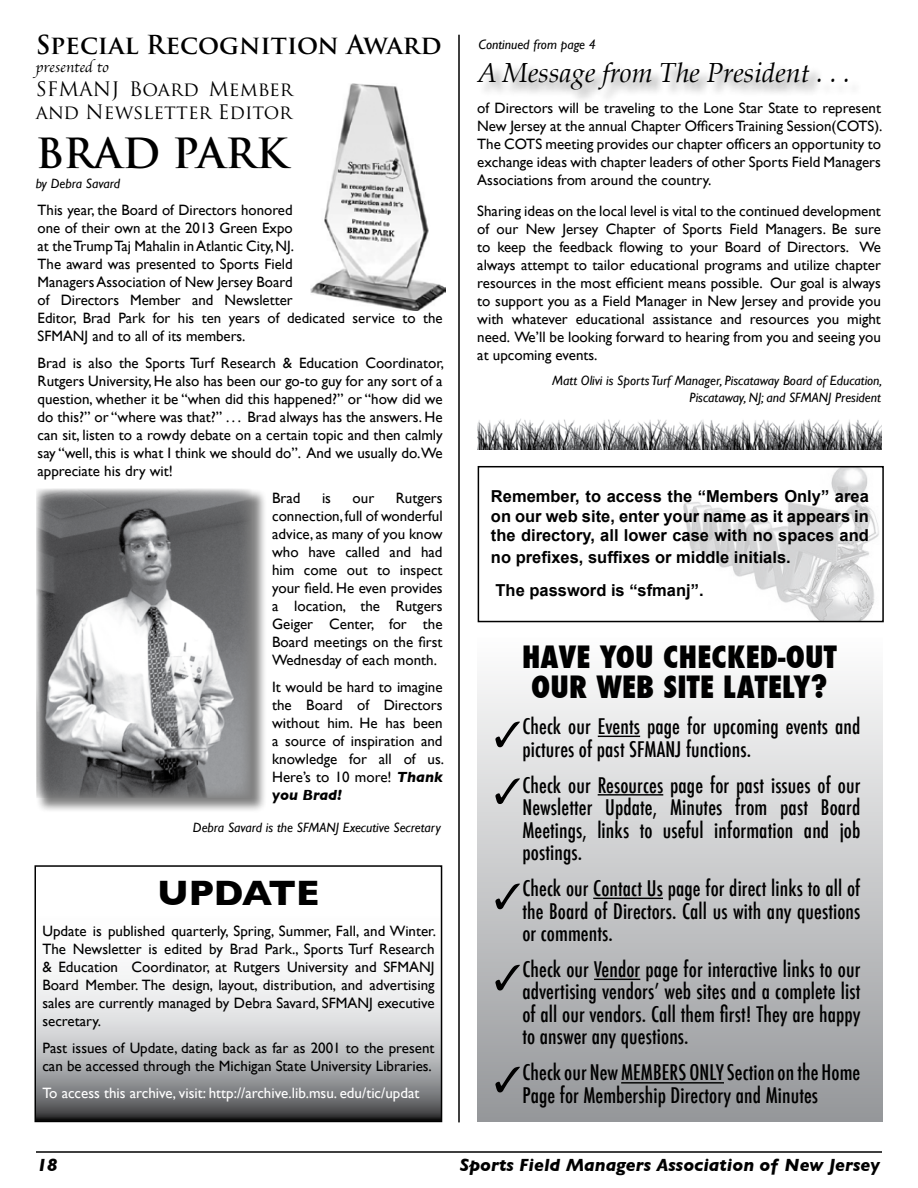
<style>
.page{position:relative;width:918px;height:1188px;background:#fff}
.page>*{position:absolute;margin:0;border:0;box-sizing:border-box;transform-origin:0 0}
.t1{font:700 40.5px "Trajan Pro";color:#000}
.t2{font:700 36px "Gill Sans";color:#000}
.t3{font:800 condensed 30px/30px "Futura";letter-spacing:.005em;color:#000}
.t4{font:italic 27px "Palatino";color:#000}
.t5{font:700 25.5px "Trajan Pro";color:#000}
.t6{font:500 condensed 21px/22.5px "Futura";letter-spacing:.005em;color:#000;text-align:justify}
.t7{font:19.5px/23.4px "Trajan Pro";color:#000}
.t8{font:italic 700 18px "Gill Sans";color:#000}
.t9{font:700 16.5px/19.8px "Arial";color:#000;text-align:justify}
.t10{font:15px/18px "Gill Sans";color:#000;text-align:justify}
.t11{font:15px "Gill Sans";color:#fff}
.t12{font:15px "Apple Chancery";color:#000}
.t13{font:italic 13.5px/16.2px "Gill Sans";color:#000;text-align:right}
.s1{font-weight:700;font-style:italic}
</style>
<div class="page">
<hr style="left:36px;top:1151px;width:846px;height:2px;background:#000">
<img style="left:683px;top:469px;width:196px;height:150px">
<div style="left:478px;top:466px;width:406px;height:156px;border:2px solid #000"></div>
<div style="left:476px;top:61px;width:385px;height:43px;background:#000;opacity:.5"></div>
<img style="left:477px;top:418px;width:405px;height:32px">
<svg style="left:37px;top:975px;width:402px;height:144px;background:#b5b6b8"></svg>
<div style="left:34px;top:865px;width:408px;height:257px;border:2px solid #000"></div>
<div style="left:478px;top:637px;width:405px;height:484px;background:linear-gradient(to bottom,#fdfdfd,#95979a)"></div>
<hr style="left:598px;top:736px;width:42px;height:1px;background:#000">
<hr style="left:598px;top:794px;width:65px;height:2px;background:#000">
<hr style="left:593px;top:898px;width:70px;height:1px;background:#000">
<hr style="left:594px;top:979px;width:46px;height:1px;background:#000">
<hr style="left:621px;top:1082px;width:103px;height:2px;background:#000">
<svg style="left:495px;top:722px;width:25px;height:25px"></svg>
<svg style="left:495px;top:778px;width:25px;height:26px"></svg>
<svg style="left:495px;top:884px;width:25px;height:25px"></svg>
<svg style="left:495px;top:965px;width:25px;height:25px"></svg>
<svg style="left:495px;top:1067px;width:25px;height:25px"></svg>
<img style="left:310px;top:83px;width:135px;height:227px">
<div style="left:36px;top:488px;width:231px;height:325px;background:#000;opacity:.5"></div>
<img style="left:36px;top:489px;width:216px;height:309px">
<hr style="left:458px;top:35px;width:2px;height:1087px;background:#000">
<h3 class="t5" style="left:36px;top:29px;width:407px">Special Recognition Award</h3>
<p class="t12" style="left:36px;top:56px;width:74px">presented to</p>
<h3 class="t7" style="left:36px;top:77px;width:259px">SFMANJ Board Member and Newsletter Editor</h3>
<h1 class="t1" style="left:36px;top:128px;width:253px">BRAD PARK</h1>
<p class="t13" style="left:36px;top:176px;width:86px">by Debra Savard</p>
<p class="t10" style="left:38px;top:200px;width:407px;text-align:left">This year, the Board of Directors honored<br>one of their own at the 2013 Green Expo<br>at the Trump Taj Mahalin in Atlantic City, NJ.<br>The award was presented to Sports Field<br>Managers Association of New Jersey Board<br>of Directors Member and Newsletter<br>Editor, Brad Park for his ten years of dedicated service to the SFMANJ and to all of its members.</p>
<p class="t10" style="left:38px;top:353px;width:408px">Brad is also the Sports Turf Research &amp; Education Coordinator, Rutgers University, He also has been our go-to guy for any sort of a question, whether it be “when did this happened?” or “how did we do this?” or “where was that?” . . . Brad always has the answers. He can sit, listen to a rowdy debate on a certain topic and then calmly say “well, this is what I think we should do”. And we usually do.We appreciate his dry wit!</p>
<p class="t10" style="left:272px;top:488px;width:30px">Brad</p>
<p class="t10" style="left:322px;top:488px;width:11px">is</p>
<p class="t10" style="left:353px;top:488px;width:23px">our</p>
<p class="t10" style="left:272px;top:488px;width:172px;text-indent:124px">Rutgers connection, full of wonderful advice, as many of you know who have called and had him come out to inspect your field. He even provides a location, the Rutgers Geiger Center, for the Board meetings on the first Wednesday of each month.</p>
<p class="t10" style="left:272px;top:677px;width:173px">It would be hard to imagine the Board of Directors without him. He has been a source of inspiration and knowledge for all of us.<br>Here’s to 10 more! <span class="s1">Thank you Brad!</span></p>
<p class="t13" style="left:193px;top:819px;width:249px">Debra Savard is the SFMANJ Executive Secretary</p>
<h2 class="t2" style="left:158px;top:872px;width:158px">UP DATE</h2>
<p class="t10" style="left:42px;top:922px;width:395px">Update is published quarterly, Spring, Summer, Fall, and Winter.<br>The Newsletter is edited by Brad Park., Sports Turf Research &amp; Education Coordinator, at Rutgers University and SFMANJ Board Member. The design, layout, distribution, and advertising sales are currently managed by Debra Savard, SFMANJ executive secretary.</p>
<p class="t10" style="left:42px;top:1039px;width:394px">Past issues of Update, dating back as far as 2001 to the present can be accessed through the Michigan State University Libraries.</p>
<p class="t11" style="left:42px;top:1085px;width:379px">To access this archive, visit: http://archive.lib.msu. edu/tic/updat</p>
<p class="t13" style="left:479px;top:36px;width:119px">Continued from page 4</p>
<h3 class="t4" style="left:477px;top:50px;width:375px">A Message from The President . . .</h3>
<p class="t10" style="left:477px;top:98px;width:407px">of Directors will be traveling to the Lone Star State to represent New Jersey at the annual Chapter Officers Training Session(COTS).<br>The COTS meeting provides our chapter officers an opportunity to exchange ideas with chapter leaders of other Sports Field Managers Associations from around the country.</p>
<p class="t10" style="left:477px;top:202px;width:405px">Sharing ideas on the local level is vital to the continued development of our New Jersey Chapter of Sports Field Managers. Be sure to keep the feedback flowing to your Board of Directors. We always attempt to tailor educational programs and utilize chapter resources in the most efficient means possible. Our goal is always to support you as a Field Manager in New Jersey and provide you with whatever educational assistance and resources you might need. We’ll be looking forward to hearing from you and seeing you at upcoming events.</p>
<p class="t13" style="left:552px;top:373px;width:332px">Matt Olivi is Sports Turf Manager, Piscataway Board of Education,<br>Piscataway, NJ; and SFMANJ President</p>
<p class="t9" style="left:491px;top:487px;width:380px">Remember, to access the “Members Only” area on our web site, enter your name as it appears in the directory, all lower case with no spaces and</p>
<p class="t9" style="left:491px;top:541px;width:301px;line-height:33.3px">no prefixes, suffixes or middle initials.<br>The password is “sfmanj”.</p>
<h3 class="t3" style="left:522px;top:642px;width:316px">HAVE YOU CHECKED-OUT<br>OUR WEB SITE LATELY?</h3>
<h3 class="t6" style="left:522px;top:715px;width:339px">Check our Events page for upcoming events and pictures of past SFMANJ functions.</h3>
<h3 class="t6" style="left:522px;top:774px;width:340px">Check our Resources page for past issues of our Newsletter Update, Minutes from past Board Meetings, links to useful information and job postings.</h3>
<h3 class="t6" style="left:522px;top:877px;width:340px">Check our Contact Us page for direct links to all of the Board of Directors. Call us with any questions or comments.</h3>
<h3 class="t6" style="left:522px;top:958px;width:340px">Check our Vendor page for interactive links to our advertising vendors’ web sites and a complete list of all our vendors. Call them first! They are happy to answer any questions.</h3>
<h3 class="t6" style="left:522px;top:1062px;width:121px">Check our New Members</h3>
<h3 class="t6" style="left:522px;top:1062px;width:339px;text-indent:167px">Only Section on the Home<br>Page for Membership Directory and Minutes</h3>
<p class="t8" style="left:37px;top:1155px;width:22px">18</p>
<p class="t8" style="left:460px;top:1155px;width:421px">Sports Field Managers Association of New Jersey</p>
</div>
